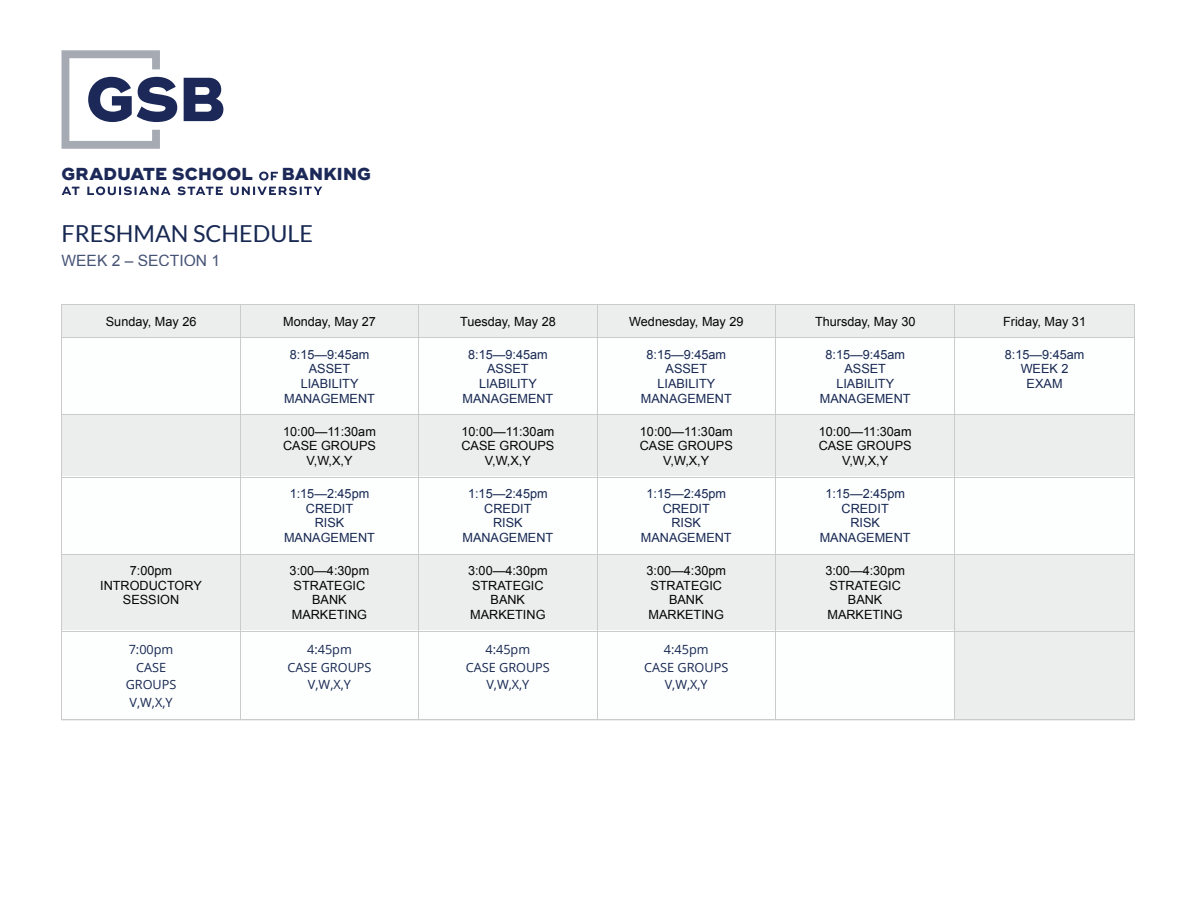
<style>
.page{position:relative;width:1188px;height:918px;background:#fff}
.page>*{position:absolute;margin:0;border:0;box-sizing:border-box;transform-origin:0 0}
.t1{font:800 61.95px "Ridley Grotesk";color:#1c2958}
.t2{font:23.4px "Lato";color:#172852}
.t3{font:800 17.4px "Ridley Grotesk";letter-spacing:.01em;color:#1c2958}
.t4{font:15.6px "Arial";color:#172852}
.t5{font:12.6px/14.7px "Arial";color:#040503;text-align:center}
.t6{font:12.6px/14.7px "Arial";color:#172852;text-align:center}
.t7{font:12.6px/17.5px "Open Sans";color:#172852;text-align:center}
</style>
<div class="page">
<div style="left:61px;top:304px;width:1074px;height:416px;background:#eceded"></div>
<div style="left:61px;top:337px;width:179px;height:77px;background:#fdfefe"></div>
<div style="left:240px;top:337px;width:178px;height:77px;background:#fdfefe"></div>
<div style="left:418px;top:337px;width:179px;height:77px;background:#fdfefe"></div>
<div style="left:597px;top:337px;width:178px;height:77px;background:#fdfefe"></div>
<div style="left:775px;top:337px;width:179px;height:77px;background:#fdfefe"></div>
<div style="left:954px;top:337px;width:180px;height:77px;background:#fdfefe"></div>
<div style="left:61px;top:477px;width:179px;height:77px;background:#fdfefe"></div>
<div style="left:240px;top:477px;width:178px;height:77px;background:#fdfefe"></div>
<div style="left:418px;top:477px;width:179px;height:77px;background:#fdfefe"></div>
<div style="left:597px;top:477px;width:178px;height:77px;background:#fdfefe"></div>
<div style="left:775px;top:477px;width:179px;height:77px;background:#fdfefe"></div>
<div style="left:954px;top:477px;width:180px;height:77px;background:#fdfefe"></div>
<div style="left:61px;top:631px;width:179px;height:88px;background:#fdfefe"></div>
<div style="left:240px;top:631px;width:178px;height:88px;background:#fdfefe"></div>
<div style="left:418px;top:631px;width:179px;height:88px;background:#fdfefe"></div>
<div style="left:597px;top:631px;width:178px;height:88px;background:#fdfefe"></div>
<div style="left:775px;top:631px;width:179px;height:88px;background:#fdfefe"></div>
<hr style="left:775px;top:719px;width:180px;height:1px;background:#cbcbcb">
<hr style="left:954px;top:631px;width:1px;height:89px;background:#cbcbcb">
<hr style="left:597px;top:719px;width:179px;height:1px;background:#cbcbcb">
<hr style="left:775px;top:631px;width:1px;height:89px;background:#cbcbcb">
<hr style="left:418px;top:719px;width:180px;height:1px;background:#cbcbcb">
<hr style="left:597px;top:631px;width:1px;height:89px;background:#cbcbcb">
<hr style="left:240px;top:719px;width:179px;height:1px;background:#cbcbcb">
<hr style="left:418px;top:631px;width:1px;height:89px;background:#cbcbcb">
<hr style="left:61px;top:719px;width:180px;height:1px;background:#cbcbcb">
<hr style="left:61px;top:631px;width:1px;height:89px;background:#cbcbcb">
<hr style="left:240px;top:631px;width:1px;height:89px;background:#cbcbcb">
<hr style="left:954px;top:631px;width:181px;height:1px;background:#cbcbcb">
<hr style="left:954px;top:719px;width:181px;height:1px;background:#cbcbcb">
<hr style="left:1134px;top:554px;width:1px;height:78px;background:#cbcbcb">
<hr style="left:1134px;top:631px;width:1px;height:89px;background:#cbcbcb">
<hr style="left:775px;top:631px;width:180px;height:1px;background:#cbcbcb">
<hr style="left:954px;top:554px;width:1px;height:78px;background:#cbcbcb">
<hr style="left:597px;top:631px;width:179px;height:1px;background:#cbcbcb">
<hr style="left:775px;top:554px;width:1px;height:78px;background:#cbcbcb">
<hr style="left:418px;top:631px;width:180px;height:1px;background:#cbcbcb">
<hr style="left:597px;top:554px;width:1px;height:78px;background:#cbcbcb">
<hr style="left:240px;top:631px;width:179px;height:1px;background:#cbcbcb">
<hr style="left:418px;top:554px;width:1px;height:78px;background:#cbcbcb">
<hr style="left:61px;top:631px;width:180px;height:1px;background:#cbcbcb">
<hr style="left:61px;top:554px;width:1px;height:78px;background:#cbcbcb">
<hr style="left:240px;top:554px;width:1px;height:78px;background:#cbcbcb">
<hr style="left:954px;top:554px;width:181px;height:1px;background:#cbcbcb">
<hr style="left:1134px;top:477px;width:1px;height:78px;background:#cbcbcb">
<hr style="left:775px;top:554px;width:180px;height:1px;background:#cbcbcb">
<hr style="left:954px;top:477px;width:1px;height:78px;background:#cbcbcb">
<hr style="left:597px;top:554px;width:179px;height:1px;background:#cbcbcb">
<hr style="left:775px;top:477px;width:1px;height:78px;background:#cbcbcb">
<hr style="left:418px;top:554px;width:180px;height:1px;background:#cbcbcb">
<hr style="left:597px;top:477px;width:1px;height:78px;background:#cbcbcb">
<hr style="left:240px;top:554px;width:179px;height:1px;background:#cbcbcb">
<hr style="left:418px;top:477px;width:1px;height:78px;background:#cbcbcb">
<hr style="left:61px;top:554px;width:180px;height:1px;background:#cbcbcb">
<hr style="left:61px;top:477px;width:1px;height:78px;background:#cbcbcb">
<hr style="left:240px;top:477px;width:1px;height:78px;background:#cbcbcb">
<hr style="left:954px;top:477px;width:181px;height:1px;background:#cbcbcb">
<hr style="left:1134px;top:414px;width:1px;height:64px;background:#cbcbcb">
<hr style="left:775px;top:477px;width:180px;height:1px;background:#cbcbcb">
<hr style="left:954px;top:414px;width:1px;height:64px;background:#cbcbcb">
<hr style="left:597px;top:477px;width:179px;height:1px;background:#cbcbcb">
<hr style="left:775px;top:414px;width:1px;height:64px;background:#cbcbcb">
<hr style="left:418px;top:477px;width:180px;height:1px;background:#cbcbcb">
<hr style="left:597px;top:414px;width:1px;height:64px;background:#cbcbcb">
<hr style="left:240px;top:477px;width:179px;height:1px;background:#cbcbcb">
<hr style="left:418px;top:414px;width:1px;height:64px;background:#cbcbcb">
<hr style="left:61px;top:477px;width:180px;height:1px;background:#cbcbcb">
<hr style="left:61px;top:414px;width:1px;height:64px;background:#cbcbcb">
<hr style="left:240px;top:414px;width:1px;height:64px;background:#cbcbcb">
<hr style="left:954px;top:414px;width:181px;height:1px;background:#cbcbcb">
<hr style="left:1134px;top:337px;width:1px;height:78px;background:#cbcbcb">
<hr style="left:775px;top:414px;width:180px;height:1px;background:#cbcbcb">
<hr style="left:954px;top:337px;width:1px;height:78px;background:#cbcbcb">
<hr style="left:597px;top:414px;width:179px;height:1px;background:#cbcbcb">
<hr style="left:775px;top:337px;width:1px;height:78px;background:#cbcbcb">
<hr style="left:418px;top:414px;width:180px;height:1px;background:#cbcbcb">
<hr style="left:597px;top:337px;width:1px;height:78px;background:#cbcbcb">
<hr style="left:240px;top:414px;width:179px;height:1px;background:#cbcbcb">
<hr style="left:418px;top:337px;width:1px;height:78px;background:#cbcbcb">
<hr style="left:61px;top:414px;width:180px;height:1px;background:#cbcbcb">
<hr style="left:61px;top:337px;width:1px;height:78px;background:#cbcbcb">
<hr style="left:240px;top:337px;width:1px;height:78px;background:#cbcbcb">
<hr style="left:954px;top:304px;width:181px;height:1px;background:#cbcbcb">
<hr style="left:954px;top:337px;width:181px;height:1px;background:#cbcbcb">
<hr style="left:1134px;top:304px;width:1px;height:34px;background:#cbcbcb">
<hr style="left:775px;top:304px;width:180px;height:1px;background:#cbcbcb">
<hr style="left:775px;top:337px;width:180px;height:1px;background:#cbcbcb">
<hr style="left:954px;top:304px;width:1px;height:34px;background:#cbcbcb">
<hr style="left:597px;top:304px;width:179px;height:1px;background:#cbcbcb">
<hr style="left:597px;top:337px;width:179px;height:1px;background:#cbcbcb">
<hr style="left:775px;top:304px;width:1px;height:34px;background:#cbcbcb">
<hr style="left:418px;top:304px;width:180px;height:1px;background:#cbcbcb">
<hr style="left:418px;top:337px;width:180px;height:1px;background:#cbcbcb">
<hr style="left:597px;top:304px;width:1px;height:34px;background:#cbcbcb">
<hr style="left:240px;top:304px;width:179px;height:1px;background:#cbcbcb">
<hr style="left:240px;top:337px;width:179px;height:1px;background:#cbcbcb">
<hr style="left:418px;top:304px;width:1px;height:34px;background:#cbcbcb">
<hr style="left:61px;top:304px;width:180px;height:1px;background:#cbcbcb">
<hr style="left:61px;top:337px;width:180px;height:1px;background:#cbcbcb">
<hr style="left:61px;top:304px;width:1px;height:34px;background:#cbcbcb">
<hr style="left:240px;top:304px;width:1px;height:34px;background:#cbcbcb">
<svg style="left:61px;top:50px;width:99px;height:99px"></svg>
<svg style="left:259px;top:172px;width:19px;height:8px"></svg>
<svg style="left:62px;top:186px;width:260px;height:9px"></svg>
<h1 class="t1" style="left:86px;top:61px;width:141px">GSB</h1>
<h3 class="t3" style="left:61px;top:164px;width:193px">GRADUATE SCHOOL</h3>
<h3 class="t3" style="left:282px;top:164px;width:91px">BANKING</h3>
<h2 class="t2" style="left:61px;top:221px;width:253px">FRESHMAN SCHEDULE</h2>
<p class="t4" style="left:61px;top:250px;width:160px">WEEK 2 – SECTION 1</p>
<p class="t5" style="left:106px;top:314px;width:92px">Sunday, May 26</p>
<p class="t5" style="left:283px;top:314px;width:94px">Monday, May 27</p>
<p class="t5" style="left:460px;top:314px;width:97px">Tuesday, May 28</p>
<p class="t5" style="left:629px;top:314px;width:116px">Wednesday, May 29</p>
<p class="t5" style="left:815px;top:314px;width:102px">Thursday, May 30</p>
<p class="t5" style="left:1003px;top:314px;width:84px">Friday, May 31</p>
<p class="t6" style="left:284px;top:347px;width:92px">8:15—9:45am<br>ASSET<br>LIABILITY<br>MANAGEMENT</p>
<p class="t6" style="left:463px;top:347px;width:92px">8:15—9:45am<br>ASSET<br>LIABILITY<br>MANAGEMENT</p>
<p class="t6" style="left:641px;top:347px;width:92px">8:15—9:45am<br>ASSET<br>LIABILITY<br>MANAGEMENT</p>
<p class="t6" style="left:820px;top:347px;width:92px">8:15—9:45am<br>ASSET<br>LIABILITY<br>MANAGEMENT</p>
<p class="t6" style="left:1005px;top:347px;width:81px">8:15—9:45am<br>WEEK 2<br>EXAM</p>
<p class="t5" style="left:283px;top:424px;width:94px">10:00—11:30am<br>CASE GROUPS<br>V,W,X,Y</p>
<p class="t5" style="left:461px;top:424px;width:94px">10:00—11:30am<br>CASE GROUPS<br>V,W,X,Y</p>
<p class="t5" style="left:640px;top:424px;width:94px">10:00—11:30am<br>CASE GROUPS<br>V,W,X,Y</p>
<p class="t5" style="left:819px;top:424px;width:94px">10:00—11:30am<br>CASE GROUPS<br>V,W,X,Y</p>
<p class="t6" style="left:284px;top:486px;width:92px">1:15—2:45pm<br>CREDIT<br>RISK<br>MANAGEMENT</p>
<p class="t6" style="left:462px;top:486px;width:92px">1:15—2:45pm<br>CREDIT<br>RISK<br>MANAGEMENT</p>
<p class="t6" style="left:641px;top:486px;width:92px">1:15—2:45pm<br>CREDIT<br>RISK<br>MANAGEMENT</p>
<p class="t6" style="left:820px;top:487px;width:92px">1:15—2:45pm<br>CREDIT<br>RISK<br>MANAGEMENT</p>
<p class="t5" style="left:100px;top:564px;width:103px">7:00pm<br>INTRODUCTORY<br>SESSION</p>
<p class="t5" style="left:290px;top:564px;width:81px">3:00—4:30pm<br>STRATEGIC<br>BANK<br>MARKETING</p>
<p class="t5" style="left:468px;top:564px;width:81px">3:00—4:30pm<br>STRATEGIC<br>BANK<br>MARKETING</p>
<p class="t5" style="left:646px;top:564px;width:81px">3:00—4:30pm<br>STRATEGIC<br>BANK<br>MARKETING</p>
<p class="t5" style="left:825px;top:564px;width:81px">3:00—4:30pm<br>STRATEGIC<br>BANK<br>MARKETING</p>
<p class="t7" style="left:126px;top:640px;width:52px">7:00pm<br>CASE<br>GROUPS<br>V,W,X,Y</p>
<p class="t7" style="left:287px;top:640px;width:86px">4:45pm<br>CASE GROUPS<br>V,W,X,Y</p>
<p class="t7" style="left:466px;top:640px;width:86px">4:45pm<br>CASE GROUPS<br>V,W,X,Y</p>
<p class="t7" style="left:644px;top:640px;width:86px">4:45pm<br>CASE GROUPS<br>V,W,X,Y</p>
</div>
